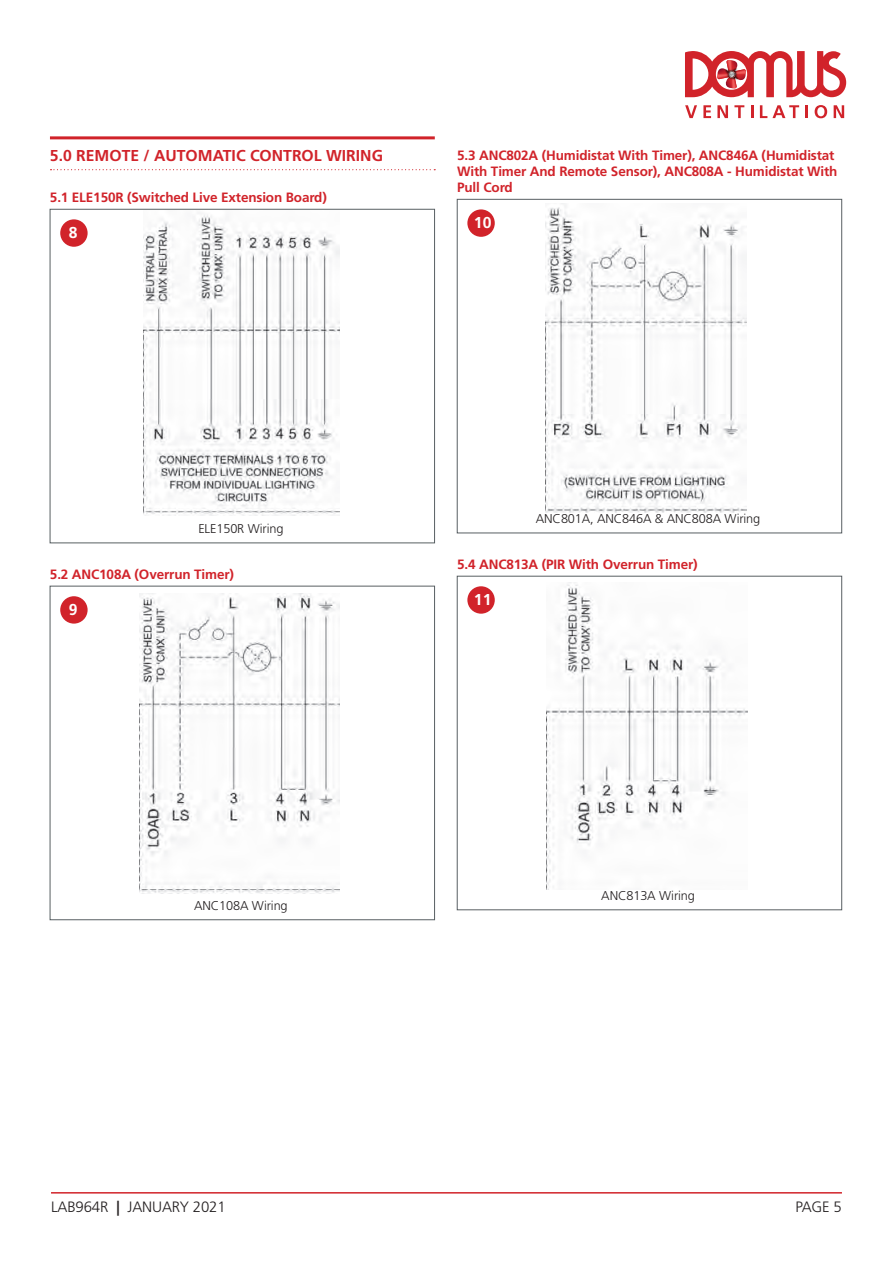
<style>
.page{position:relative;width:893px;height:1263px;background:#fff}
.page>*{position:absolute;margin:0;border:0;box-sizing:border-box;transform-origin:0 0}
.t1{font:700 15.75px "Frutiger LT Pro";color:#d1232a}
.t2{font:700 15.75px "Frutiger LT Pro";color:#fff}
.t3{font:300 15px "Frutiger LT Pro";letter-spacing:-.01em;color:#231f20}
.t4{font:700 13.5px/16.2px "Frutiger LT Pro";letter-spacing:-.01em;color:#d1232a}
.Body_text_black{font:300 12.75px "Frutiger LT Pro";letter-spacing:-.01em;color:#231f20}
.s1{font-weight:700}
</style>
<div class="page">
<hr style="left:51px;top:1192px;width:791px;height:1px;background:#d1232a">
<hr style="left:50px;top:136px;width:385px;height:3px;background:#d1232a">
<svg style="left:51px;top:169px;width:384px;height:1px"></svg>
<img style="left:144px;top:214px;width:195px;height:302px">
<div style="left:50px;top:209px;width:385px;height:334px;border:1px solid #585f62"></div>
<div style="left:60px;top:219px;width:28px;height:28px;background:#d1232a;border-radius:50%"></div>
<img style="left:139px;top:593px;width:200px;height:301px">
<div style="left:50px;top:586px;width:385px;height:334px;border:1px solid #585f62"></div>
<div style="left:60px;top:596px;width:28px;height:28px;background:#d1232a;border-radius:50%"></div>
<img style="left:545px;top:204px;width:202px;height:309px">
<div style="left:457px;top:199px;width:385px;height:334px;border:1px solid #585f62"></div>
<div style="left:467px;top:209px;width:28px;height:28px;background:#d1232a;border-radius:50%"></div>
<img style="left:546px;top:582px;width:201px;height:308px">
<div style="left:457px;top:576px;width:385px;height:334px;border:1px solid #585f62"></div>
<div style="left:467px;top:586px;width:28px;height:28px;background:#d1232a;border-radius:50%"></div>
<svg style="left:685px;top:51px;width:161px;height:46px"></svg>
<svg style="left:685px;top:105px;width:12px;height:13px"></svg>
<svg style="left:703px;top:105px;width:8px;height:13px"></svg>
<svg style="left:717px;top:105px;width:11px;height:13px"></svg>
<svg style="left:734px;top:105px;width:10px;height:13px"></svg>
<svg style="left:751px;top:105px;width:2px;height:13px"></svg>
<svg style="left:760px;top:105px;width:39px;height:13px"></svg>
<svg style="left:806px;top:105px;width:2px;height:13px"></svg>
<svg style="left:815px;top:105px;width:12px;height:13px"></svg>
<svg style="left:834px;top:105px;width:10px;height:13px"></svg>
<p class="t1" style="left:50px;top:146px;width:335px">5.0 REMOTE / AUTOMATIC CONTROL WIRING</p>
<p class="t4" style="left:50px;top:190px;width:278px">5.1 ELE150R (Switched Live Extension Board)</p>
<p class="t2" style="left:69px;top:223px;width:10px">8</p>
<p class="t4" style="left:457px;top:147px;width:382px">5.3 ANC802A (Humidistat With Timer), ANC846A (Humidistat<br>With Timer And Remote Sensor), ANC808A - Humidistat With<br>Pull Cord</p>
<p class="t2" style="left:474px;top:213px;width:19px">10</p>
<p class="Body_text_black" style="left:198px;top:522px;width:87px">ELE150R Wiring</p>
<p class="t4" style="left:50px;top:566px;width:186px">5.2 ANC108A (Overrun Timer)</p>
<p class="t2" style="left:69px;top:600px;width:10px">9</p>
<p class="Body_text_black" style="left:194px;top:898px;width:95px">ANC108A Wiring</p>
<p class="Body_text_black" style="left:536px;top:512px;width:226px">ANC801A, ANC846A &amp; ANC808A Wiring</p>
<p class="t4" style="left:457px;top:556px;width:242px">5.4 ANC813A (PIR With Overrun Timer)</p>
<p class="t2" style="left:474px;top:590px;width:19px">11</p>
<p class="Body_text_black" style="left:601px;top:888px;width:95px">ANC813A Wiring</p>
<p class="t3" style="left:51px;top:1198px;width:176px">LAB964R <span class="s1">|</span> January 2021</p>
<p class="t3" style="left:795px;top:1198px;width:48px">PAGE 5</p>
</div>
